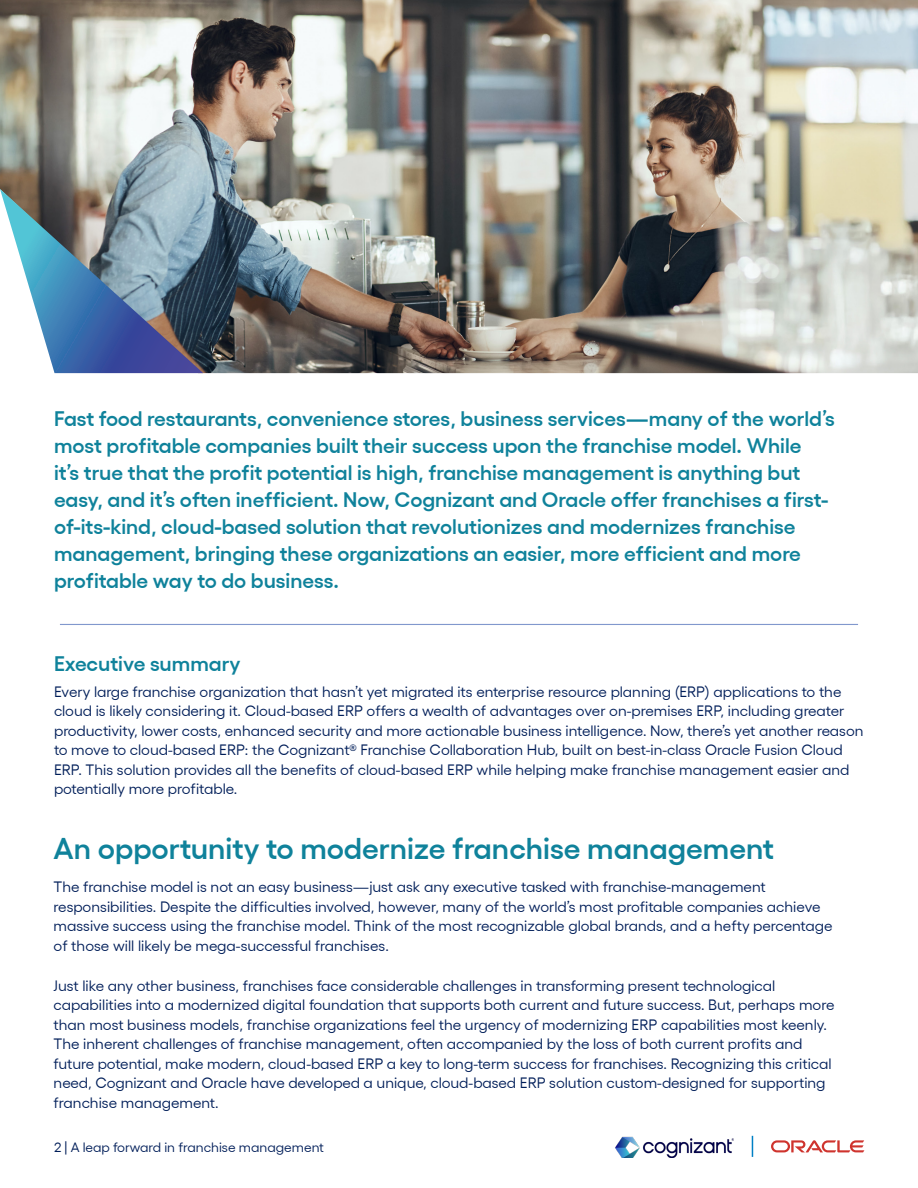
<style>
.page{position:relative;width:918px;height:1188px;background:#fff}
.page>*{position:absolute;margin:0;border:0;box-sizing:border-box;transform-origin:0 0}
.t1{font:600 30px "Gellix";color:#0f829b}
.t2{font:600 21px/27px "Gellix";color:#0f829b}
.t3{font:15px/19.5px "Gellix";color:#001e59}
.t4{font:13.5px "Gellix";color:#001e59}
</style>
<div class="page">
<img style="left:615px;top:1137px;width:119px;height:21px">
<svg style="left:771px;top:1140px;width:93px;height:12px"></svg>
<svg style="left:752px;top:1136px;width:1px;height:21px"></svg>
<img style="left:0;top:0;width:918px;height:373px">
<hr style="left:60px;top:624px;width:798px;height:1px;background:#8198cd">
<svg style="left:0;top:189px;width:203px;height:184px"></svg>
<p class="t2" style="left:54px;top:403px;width:782px">Fast food restaurants, convenience stores, business services—many of the world’s most profitable companies built their success upon the franchise model. While<br>it’s true that the profit potential is high, franchise management is anything but easy, and it’s often inefficient. Now, Cognizant and Oracle offer franchises a first&shy;of-its-kind, cloud-based solution that revolutionizes and modernizes franchise management, bringing these organizations an easier, more efficient and more profitable way to do business.</p>
<p class="t2" style="left:54px;top:648px;width:188px">Executive summary</p>
<p class="t3" style="left:54px;top:680px;width:811px">Every large franchise organization that hasn’t yet migrated its enterprise resource planning (ERP) applications to the cloud is likely considering it. Cloud-based ERP offers a wealth of advantages over on-premises ERP, including greater productivity, lower costs, enhanced security and more actionable business intelligence. Now, there’s yet another reason to move to cloud-based ERP: the Cognizant® Franchise Collaboration Hub, built on best-in-class Oracle Fusion Cloud ERP. This solution provides all the benefits of cloud-based ERP while helping make franchise management easier and potentially more profitable.</p>
<p class="t1" style="left:54px;top:825px;width:722px">An opportunity to modernize franchise management</p>
<p class="t3" style="left:54px;top:876px;width:780px">The franchise model is not an easy business—just ask any executive tasked with franchise-management responsibilities. Despite the difficulties involved, however, many of the world’s most profitable companies achieve massive success using the franchise model. Think of the most recognizable global brands, and a hefty percentage of those will likely be mega-successful franchises.</p>
<p class="t3" style="left:54px;top:974px;width:782px">Just like any other business, franchises face considerable challenges in transforming present technological capabilities into a modernized digital foundation that supports both current and future success. But, perhaps more than most business models, franchise organizations feel the urgency of modernizing ERP capabilities most keenly.<br>The inherent challenges of franchise management, often accompanied by the loss of both current profits and future potential, make modern, cloud-based ERP a key to long-term success for franchises. Recognizing this critical need, Cognizant and Oracle have developed a unique, cloud-based ERP solution custom-designed for supporting franchise management.</p>
<p class="t4" style="left:54px;top:1137px;width:271px">2 | A leap forward in franchise management</p>
</div>
